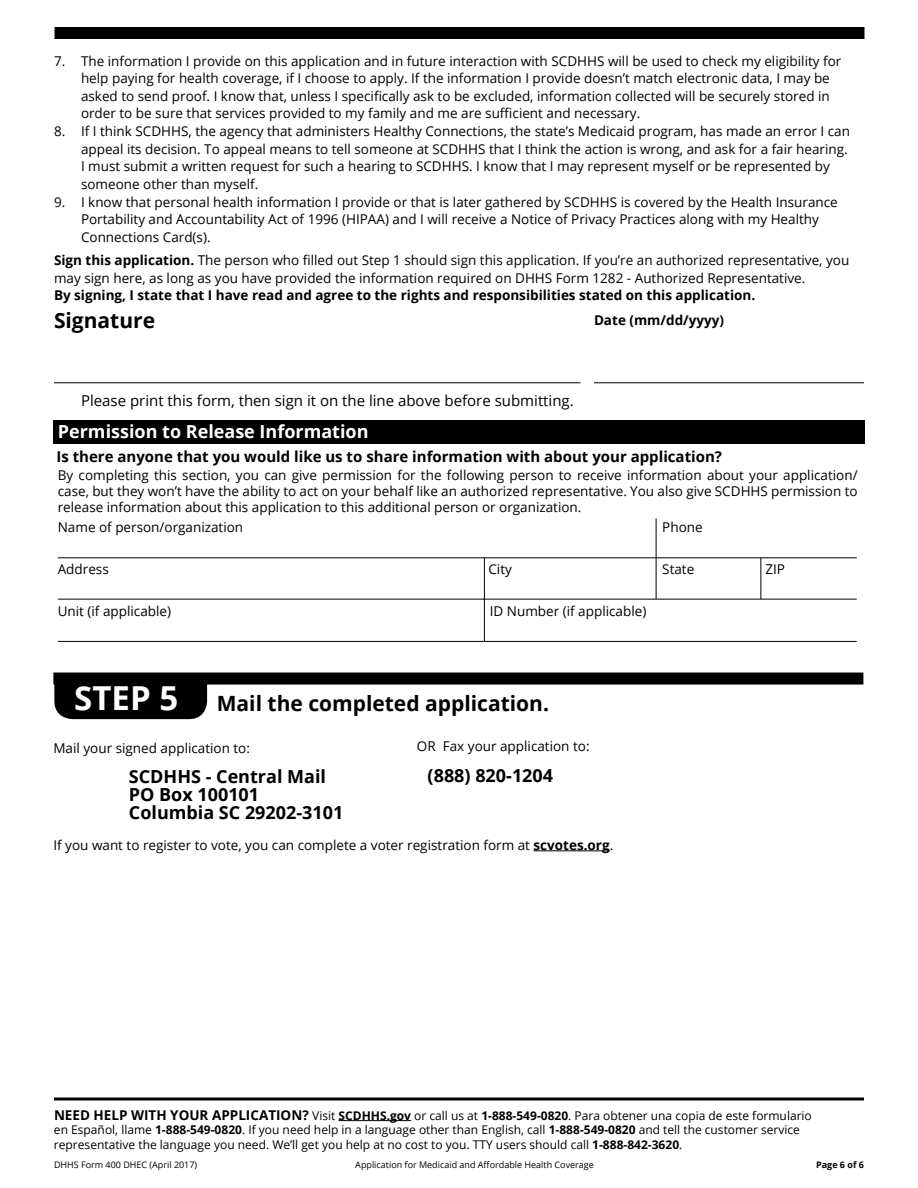
<style>
.page{position:relative;width:918px;height:1188px;background:#fff}
.page>*{position:absolute;margin:0;border:0;box-sizing:border-box;transform-origin:0 0}
.t1{font:700 21px "Open Sans";color:#000}
.t2{font:700 21px "Open Sans";color:#000}
.t3{font:700 18px/18px "Open Sans";color:#000}
.t4{font:700 18px "Open Sans";color:#fff}
.t5{font:700 15px "Open Sans";color:#000}
.t6{font:15px "Open Sans";color:#000}
.t7{font:13.5px/17.7px "Open Sans";color:#000}
.t8{font:700 13.5px "Open Sans";color:#000}
.t9{font:700 13.5px "Open Sans";color:#000}
.t10{font:12px/14.4px "Open Sans";color:#000}
.t11{font:9px "Open Sans";color:#000}
.t12{font:700 9px "Open Sans";color:#000}
.s1{font-weight:700}
.s2{font-size:33px;color:#fff}
.s3{font-weight:700;font-size:13.5px}
</style>
<div class="page">
<hr style="left:339px;top:1120px;width:72px;height:1px;background:#000">
<hr style="left:54px;top:1098px;width:810px;height:3px;background:#000">
<hr style="left:54px;top:383px;width:526px;height:1px;background:#000">
<hr style="left:594px;top:383px;width:270px;height:1px;background:#000">
<div style="left:55px;top:27px;width:810px;height:12px;background:#000"></div>
<hr style="left:58px;top:558px;width:799px;height:1px;background:#000">
<hr style="left:58px;top:599px;width:799px;height:1px;background:#000">
<hr style="left:58px;top:641px;width:799px;height:1px;background:#000">
<hr style="left:484px;top:558px;width:1px;height:83px;background:#000">
<hr style="left:656px;top:518px;width:1px;height:81px;background:#000">
<hr style="left:761px;top:558px;width:1px;height:41px;background:#000">
<div style="left:53px;top:420px;width:811px;height:24px;background:#000"></div>
<div style="left:54px;top:685px;width:153px;height:34px;background:#000"></div>
<div style="left:53px;top:673px;width:810px;height:12px;background:#000"></div>
<hr style="left:534px;top:850px;width:76px;height:1px;background:#000">
<p class="t7" style="left:81px;top:51px;width:762px;text-indent:-27px">7. The information I provide on this application and in future interaction with SCDHHS will be used to check my eligibility for help paying for health coverage, if I choose to apply. If the information I provide doesn’t match electronic data, I may be asked to send proof. I know that, unless I specifically ask to be excluded, information collected will be securely stored in order to be sure that services provided to my family and me are sufficient and necessary.</p>
<p class="t7" style="left:81px;top:122px;width:771px;text-indent:-27px">8. If I think SCDHHS, the agency that administers Healthy Connections, the state’s Medicaid program, has made an error I can appeal its decision. To appeal means to tell someone at SCDHHS that I think the action is wrong, and ask for a fair hearing.<br>I must submit a written request for such a hearing to SCDHHS. I know that I may represent myself or be represented by someone other than myself.</p>
<p class="t7" style="left:81px;top:192px;width:758px;text-indent:-27px">9. I know that personal health information I provide or that is later gathered by SCDHHS is covered by the Health Insurance<br>Portability and Accountability Act of 1996 (HIPAA) and I will receive a Notice of Privacy Practices along with my Healthy<br>Connections Card(s).</p>
<p class="t7" style="left:54px;top:251px;width:797px"><span class="s1">Sign this application.</span> The person who filled out Step 1 should sign this application. If you’re an authorized representative, you may sign here, as long as you have provided the information required on DHHS Form 1282 - Authorized Representative.</p>
<p class="t8" style="left:54px;top:286px;width:703px">By signing, I state that I have read and agree to the rights and responsibilities stated on this application.</p>
<h1 class="t2" style="left:54px;top:305px;width:103px">Signature</h1>
<p class="t9" style="left:594px;top:311px;width:132px">Date (mm/dd/yyyy)</p>
<p class="t6" style="left:81px;top:391px;width:494px">Please print this form, then sign it on the line above before submitting.</p>
<h2 class="t4" style="left:58px;top:419px;width:312px">Permission to Release Information</h2>
<p class="t5" style="left:56px;top:445px;width:667px">Is there anyone that you would like us to share information with about your application?</p>
<p class="t7" style="left:58px;top:467px;width:801px;line-height:15.8px;text-align:justify">By completing this section, you can give permission for the following person to receive information about your application/ case, but they won’t have the ability to act on your behalf like an authorized representative. You also give SCDHHS permission to release information about this application to this additional person or organization.</p>
<p class="t7" style="left:58px;top:518px;width:187px">Name of person/organization</p>
<p class="t7" style="left:662px;top:518px;width:42px">Phone</p>
<p class="t7" style="left:58px;top:560px;width:53px">Address</p>
<p class="t7" style="left:488px;top:560px;width:25px">City</p>
<p class="t7" style="left:662px;top:560px;width:34px">State</p>
<p class="t7" style="left:765px;top:560px;width:21px">ZIP</p>
<p class="t7" style="left:58px;top:602px;width:115px">Unit (if applicable)</p>
<p class="t7" style="left:490px;top:602px;width:158px">ID Number (if applicable)</p>
<h1 class="t1" style="left:74px;top:689px;width:476px"><span class="s2">STEP</span> <span class="s2">5</span> Mail the completed application.</h1>
<p class="t7" style="left:53px;top:739px;width:198px">Mail your signed application to:</p>
<p class="t7" style="left:417px;top:737px;width:174px">OR Fax your application to:</p>
<h2 class="t3" style="left:428px;top:766px;width:127px">(888) 820-1204</h2>
<h2 class="t3" style="left:129px;top:767px;width:216px">SCDHHS - Central Mail<br>PO Box 100101<br>Columbia SC 29202-3101</h2>
<p class="t7" style="left:53px;top:836px;width:561px">If you want to register to vote, you can complete a voter registration form at <span class="s1">scvotes.org</span>.</p>
<p class="t10" style="left:54px;top:1108px;width:759px"><span class="s3">NEED HELP WITH YOUR APPLICATION?</span> Visit <span class="s1">SCDHHS.gov</span> or call us at <span class="s1">1-888-549-0820</span>. Para obtener una copia de este formulario en Español, llame <span class="s1">1-888-549-0820</span>. If you need help in a language other than English, call <span class="s1">1-888-549-0820</span> and tell the customer service representative the language you need. We’ll get you help at no cost to you. TTY users should call <span class="s1">1-888-842-3620</span>.</p>
<p class="t11" style="left:54px;top:1158px;width:145px">DHHS Form 400 DHEC (April 2017)</p>
<p class="t11" style="left:355px;top:1158px;width:240px">Application for Medicaid and Affordable Health Coverage</p>
<p class="t12" style="left:816px;top:1158px;width:49px">Page 6 of 6</p>
</div>
